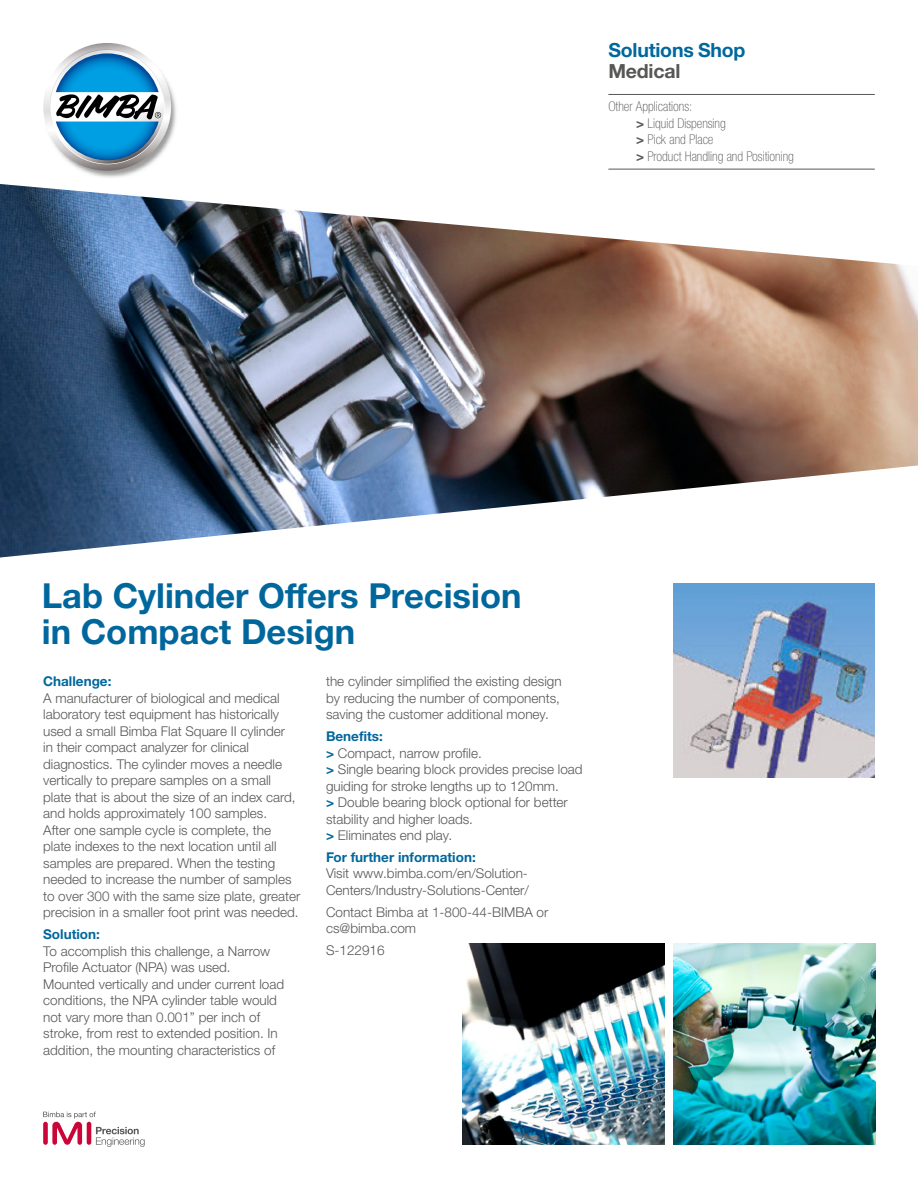
<style>
.page{position:relative;width:918px;height:1188px;background:#fff}
.page>*{position:absolute;margin:0;border:0;box-sizing:border-box;transform-origin:0 0}
.t1{font:700 34.5px/36px "Helvetica Neue LTW1 G";color:#00679d}
.t2{font:700 19.5px "Helvetica Neue LTW1 G";letter-spacing:-.01em;color:#00679d}
.t3{font:700 19.5px "Helvetica Neue LTW1 G";letter-spacing:-.01em;color:#575756}
.t4{font:300 13.5px/16.5px "Helvetica Neue LTW1 G";color:#575756}
.t5{font:100 condensed 13.5px/16.5px "Helvetica Neue LTW1 G";color:#575756}
.t6{font:700 13.5px "Helvetica Neue LTW1 G";color:#00679d}
.s1{font-weight:700;font-stretch:normal}
.s2{font-weight:700;color:#00679d}
</style>
<div class="page">
<img style="left:50px;top:46px;width:126px;height:132px">
<svg style="left:43px;top:43px;width:128px;height:128px"></svg>
<svg style="left:50px;top:50px;width:114px;height:114px"></svg>
<svg style="left:56px;top:53px;width:105px;height:107px"></svg>
<svg style="left:43px;top:1112px;width:102px;height:35px"></svg>
<hr style="left:608px;top:94px;width:267px;height:1px;background:#575756">
<hr style="left:608px;top:169px;width:267px;height:1px;background:#575756">
<img style="left:673px;top:583px;width:202px;height:195px">
<img style="left:0;top:184px;width:918px;height:374px">
<img style="left:462px;top:944px;width:202px;height:201px">
<img style="left:674px;top:944px;width:202px;height:201px">
<h2 class="t2" style="left:608px;top:38px;width:139px">Solutions Shop</h2>
<h2 class="t3" style="left:608px;top:59px;width:74px">Medical</h2>
<p class="t5" style="left:636px;top:98px;width:159px;text-indent:-28px">Other Applications:<br><span class="s1">&gt;</span> Liquid Dispensing<br><span class="s1">&gt;</span> Pick and Place<br><span class="s1">&gt;</span> Product Handling and Positioning</p>
<h1 class="t1" style="left:42px;top:577px;width:481px">Lab Cylinder Offers Precision in Compact Design</h1>
<p class="t6" style="left:43px;top:673px;width:70px">Challenge:</p>
<p class="t4" style="left:43px;top:690px;width:259px">A manufacturer of biological and medical laboratory test equipment has historically used a small Bimba Flat Square II cylinder<br>in their compact analyzer for clinical diagnostics. The cylinder moves a needle vertically to prepare samples on a small plate that is about the size of an index card, and holds approximately 100 samples.<br>After one sample cycle is complete, the plate indexes to the next location until all samples are prepared. When the testing needed to increase the number of samples to over 300 with the same size plate, greater precision in a smaller foot print was needed.</p>
<p class="t6" style="left:43px;top:926px;width:58px">Solution:</p>
<p class="t4" style="left:43px;top:943px;width:243px">To accomplish this challenge, a Narrow Profile Actuator (NPA) was used.<br>Mounted vertically and under current load conditions, the NPA cylinder table would not vary more than 0.001” per inch of stroke, from rest to extended position. In addition, the mounting characteristics of</p>
<p class="t4" style="left:326px;top:673px;width:237px">the cylinder simplified the existing design by reducing the number of components, saving the customer additional money.</p>
<p class="t4" style="left:326px;top:728px;width:258px"><span class="s2">Benefits:<br>&gt;</span> Compact, narrow profile.<br><span class="s2">&gt;</span> Single bearing block provides precise load guiding for stroke lengths up to 120mm.<br><span class="s2">&gt;</span> Double bearing block optional for better stability and higher loads.<br><span class="s2">&gt;</span> Eliminates end play.</p>
<p class="t6" style="left:326px;top:849px;width:151px">For further information:</p>
<p class="t4" style="left:326px;top:865px;width:204px">Visit www.bimba.com/en/Solution-<br>Centers/Industry-Solutions-Center/</p>
<p class="t4" style="left:326px;top:904px;width:224px">Contact Bimba at 1-800-44-BIMBA or cs@bimba.com</p>
<p class="t4" style="left:326px;top:942px;width:60px">S-122916</p>
</div>
